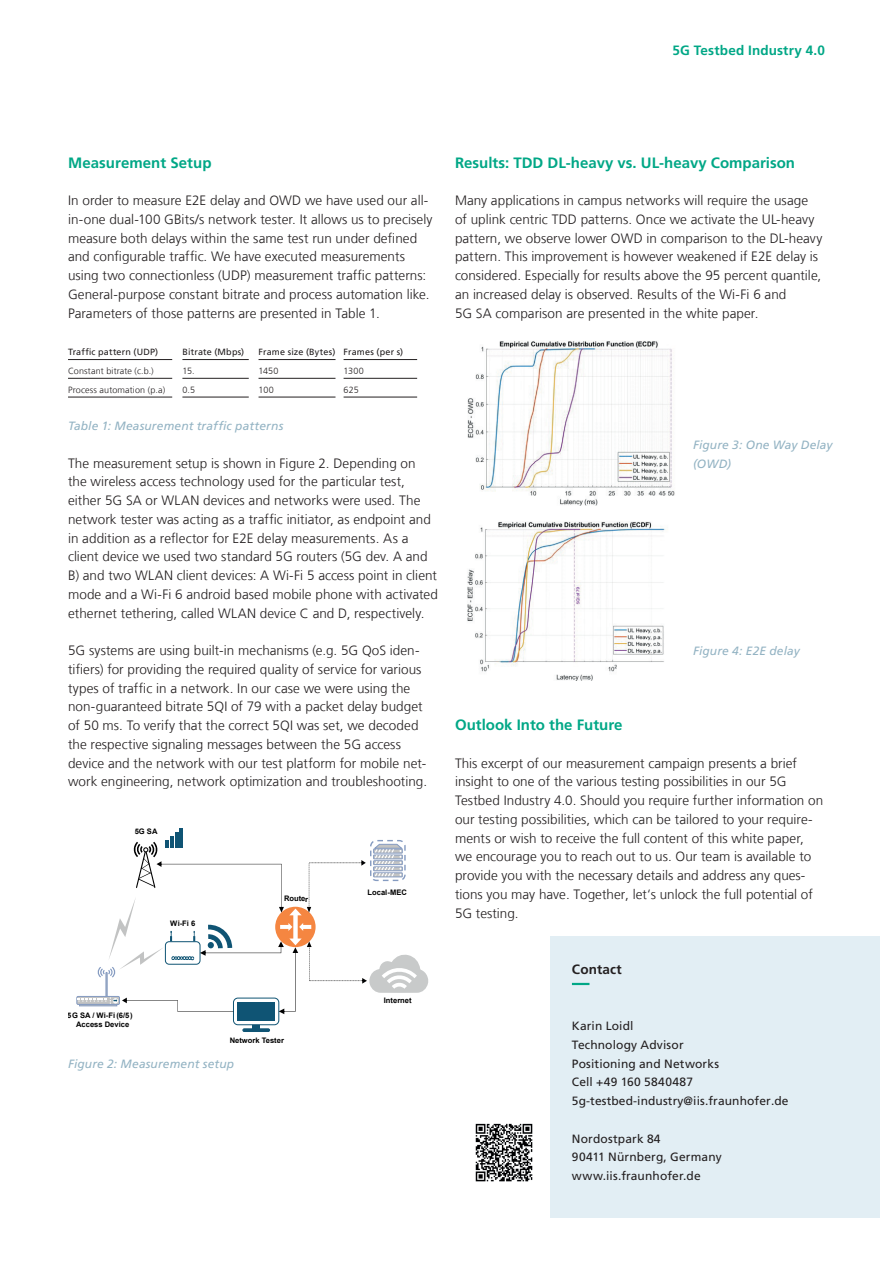
<style>
.page{position:relative;width:893px;height:1263px;background:#fff}
.page>*{position:absolute;margin:0;border:0;box-sizing:border-box;transform-origin:0 0}
.t1{font:700 15px "Frutiger LT Com";color:#00a786}
.t2{font:300 13.5px/18.8px "Frutiger LT Com";color:#231f20}
.t3{font:700 13.5px "Frutiger LT Com";letter-spacing:.01em;color:#00a786}
.t4{font:700 13.5px "Frutiger LT Com";letter-spacing:.01em;color:#231f20}
.t5{font:12px/18.8px "Frutiger LT Com";letter-spacing:.01em;color:#231f20}
.t6{font:italic 12px/18.8px "Frutiger LT Com";letter-spacing:.01em;color:#93b3c3}
.t7{font:300 9px/18.8px "Frutiger LT Com";letter-spacing:.015em;color:#231f20}
.t8{font:9px "Frutiger LT Com";letter-spacing:.02em;color:#231f20}
.t9{font:700 7.65px/9px "Arial";color:#000001}
</style>
<div class="page">
<hr style="left:68px;top:359px;width:104px;height:1px;background:#231f20">
<hr style="left:68px;top:378px;width:104px;height:1px;background:#231f20">
<hr style="left:68px;top:397px;width:104px;height:1px;background:#231f20">
<hr style="left:182px;top:359px;width:67px;height:1px;background:#231f20">
<hr style="left:182px;top:378px;width:67px;height:1px;background:#231f20">
<hr style="left:182px;top:397px;width:67px;height:1px;background:#231f20">
<hr style="left:259px;top:359px;width:76px;height:1px;background:#231f20">
<hr style="left:259px;top:378px;width:76px;height:1px;background:#231f20">
<hr style="left:259px;top:397px;width:76px;height:1px;background:#231f20">
<hr style="left:344px;top:359px;width:73px;height:1px;background:#231f20">
<hr style="left:344px;top:378px;width:73px;height:1px;background:#231f20">
<hr style="left:344px;top:397px;width:73px;height:1px;background:#231f20">
<div style="left:551px;top:936px;width:329px;height:282px;background:#e2eef4"></div>
<svg style="left:572px;top:983px;width:18px;height:2px"></svg>
<img style="left:475px;top:1123px;width:58px;height:59px">
<img style="left:467px;top:341px;width:208px;height:164px">
<hr style="left:170px;top:836px;width:4px;height:12px;background:#0f5474">
<hr style="left:175px;top:832px;width:3px;height:16px;background:#0f5474">
<hr style="left:180px;top:828px;width:3px;height:20px;background:#0f5474">
<div style="left:243px;top:1028px;width:27px;height:4px;border:1px solid #0f5474"></div>
<div style="left:252px;top:1023px;width:8px;height:6px;background:#0f5474"></div>
<div style="left:233px;top:998px;width:46px;height:27px;border:1px solid #0f5474;border-radius:4px"></div>
<div style="left:237px;top:1002px;width:38px;height:19px;background:#0f5474"></div>
<div style="left:76px;top:996px;width:44px;height:9px;border:1px solid #859bc1"></div>
<svg style="left:78px;top:840px;width:350px;height:174px"></svg>
<img style="left:467px;top:521px;width:201px;height:159px">
<p class="t3" style="left:673px;top:42px;width:154px">5G Testbed Industry 4.0</p>
<p class="t1" style="left:68px;top:154px;width:145px">Measurement Setup</p>
<p class="t2" style="left:68px;top:191px;width:366px">In order to measure E2E delay and OWD we have used our all&shy;in-one dual-100 GBits/s network tester. It allows us to precisely measure both delays within the same test run under defined and configurable traffic. We have executed measurements using two connectionless (UDP) measurement traffic patterns:<br>General-purpose constant bitrate and process automation like.<br>Parameters of those patterns are presented in Table 1.</p>
<p class="t8" style="left:68px;top:347px;width:92px">Traffic pattern (UDP)</p>
<p class="t7" style="left:68px;top:361px;width:99px">Constant bitrate (c.b.)<br>Process automation (p.a)</p>
<p class="t8" style="left:182px;top:347px;width:63px">Bitrate (Mbps)</p>
<p class="t7" style="left:182px;top:361px;width:14px">15.<br>0.5</p>
<p class="t8" style="left:259px;top:347px;width:78px">Frame size (Bytes)</p>
<p class="t7" style="left:259px;top:361px;width:21px">1450<br>100</p>
<p class="t8" style="left:344px;top:347px;width:61px">Frames (per s)</p>
<p class="t7" style="left:344px;top:361px;width:22px">1300<br>625</p>
<p class="t6" style="left:68px;top:417px;width:217px">Table 1: Measurement traffic patterns</p>
<p class="t2" style="left:68px;top:454px;width:371px">The measurement setup is shown in Figure 2. Depending on<br>the wireless access technology used for the particular test, either 5G SA or WLAN devices and networks were used. The network tester was acting as a traffic initiator, as endpoint and in addition as a reflector for E2E delay measurements. As a client device we used two standard 5G routers (5G dev. A and B) and two WLAN client devices: A Wi-Fi 5 access point in client mode and a Wi-Fi 6 android based mobile phone with activated ethernet tethering, called WLAN device C and D, respectively.</p>
<p class="t2" style="left:68px;top:641px;width:361px">5G systems are using built-in mechanisms (e.g. 5G QoS iden&shy;tifiers) for providing the required quality of service for various types of traffic in a network. In our case we were using the non-guaranteed bitrate 5QI of 79 with a packet delay budget of 50 ms. To verify that the correct 5QI was set, we decoded the respective signaling messages between the 5G access device and the network with our test platform for mobile net&shy;work engineering, network optimization and troubleshooting.</p>
<p class="t9" style="left:135px;top:827px;width:24px">5G SA</p>
<p class="t9" style="left:76px;top:1011px;width:58px;text-indent:-8px">5G SA / Wi-Fi (6/5)<br>Access Device</p>
<p class="t9" style="left:170px;top:919px;width:27px">Wi-Fi 6</p>
<p class="t9" style="left:284px;top:894px;width:25px">Router</p>
<p class="t9" style="left:230px;top:1036px;width:56px">Network Tester</p>
<p class="t6" style="left:68px;top:1054px;width:168px">Figure 2: Measurement setup</p>
<p class="t9" style="left:368px;top:887px;width:41px">Local-MEC</p>
<p class="t9" style="left:384px;top:996px;width:29px">Internet</p>
<p class="t1" style="left:455px;top:154px;width:342px">Results: TDD DL-heavy vs. UL-heavy Comparison</p>
<p class="t2" style="left:455px;top:191px;width:369px">Many applications in campus networks will require the usage of uplink centric TDD patterns. Once we activate the UL-heavy pattern, we observe lower OWD in comparison to the DL-heavy pattern. This improvement is however weakened if E2E delay is considered. Especially for results above the 95 percent quantile, an increased delay is observed. Results of the Wi-Fi 6 and<br>5G SA comparison are presented in the white paper.</p>
<p class="t6" style="left:693px;top:435px;width:141px">Figure 3: One Way Delay (OWD)</p>
<p class="t6" style="left:693px;top:642px;width:108px">Figure 4: E2E delay</p>
<p class="t1" style="left:455px;top:716px;width:169px">Outlook Into the Future</p>
<p class="t2" style="left:455px;top:754px;width:370px">This excerpt of our measurement campaign presents a brief insight to one of the various testing possibilities in our 5G Testbed Industry 4.0. Should you require further information on our testing possibilities, which can be tailored to your require&shy;ments or wish to receive the full content of this white paper, we encourage you to reach out to us. Our team is available to provide you with the necessary details and address any ques&shy;tions you may have. Together, let‘s unlock the full potential of 5G testing.</p>
<p class="t4" style="left:572px;top:961px;width:51px">Contact</p>
<p class="t5" style="left:572px;top:1017px;width:218px">Karin Loidl<br>Technology Advisor<br>Positioning and Networks<br>Cell +49 160 5840487<br>5g-testbed-industry@iis.fraunhofer.de</p>
<p class="t5" style="left:572px;top:1129px;width:151px">Nordostpark 84<br>90411 Nürnberg, Germany www.iis.fraunhofer.de</p>
</div>
